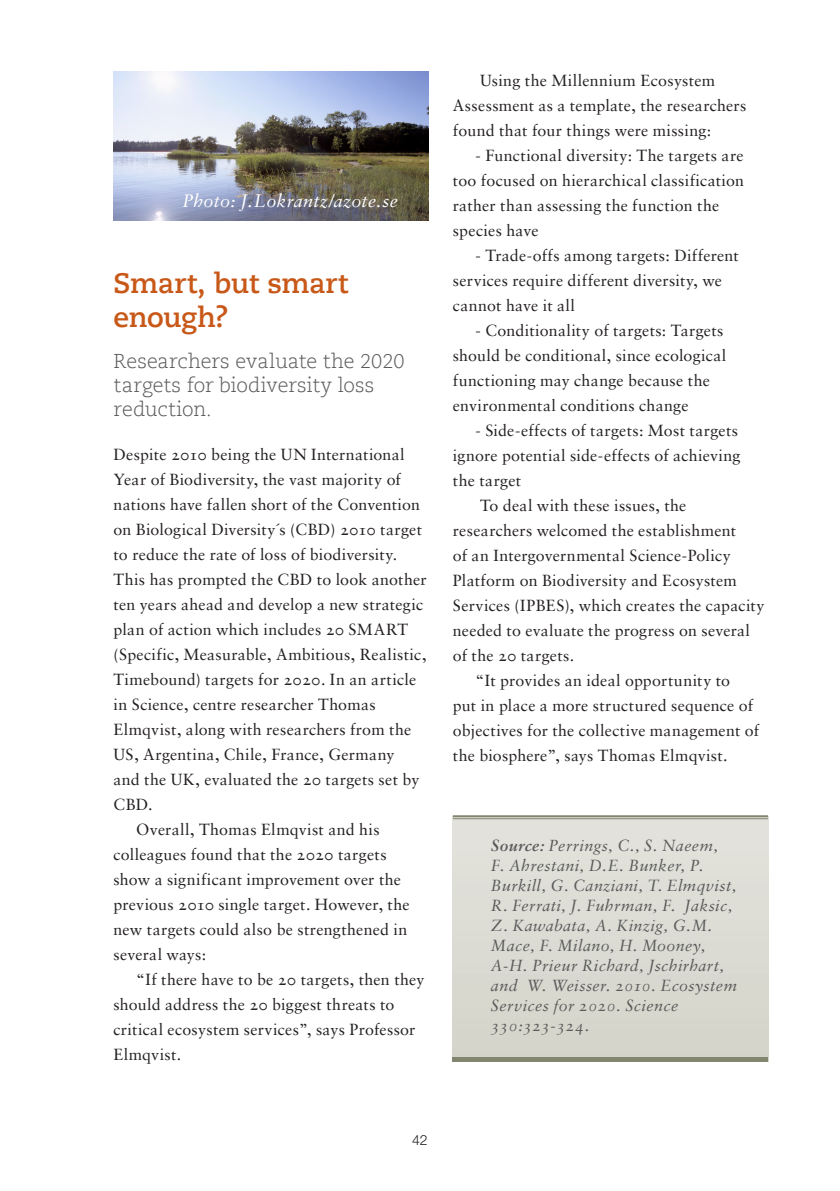
<style>
.page{position:relative;width:840px;height:1191px;background:#fff}
.page>*{position:absolute;margin:0;border:0;box-sizing:border-box;transform-origin:0 0}
.t1{font:700 28px/33.6px "Caecilia Com 75";letter-spacing:-.015em;color:#c85818}
.t2{font:300 20px/24px "Caecilia Com 45";color:#5a5a5a}
.t3{font:18px "Sabon Italic Os F";letter-spacing:.01em;color:#fff}
.t4{font:16px/25px "Sabon Roman Os F";letter-spacing:.015em;color:#231f20}
.t5{font:16px/20px "Sabon Italic Os F";letter-spacing:.025em;color:#5a5a5a}
.t6{font:300 14px "Helvetica Neue LT Std";color:#231f20}
.s1{font-family:"Sabon Bold Italic Os F"}
</style>
<div class="page">
<div style="left:452px;top:816px;width:315px;height:245px;background:#dcdcd5"></div>
<hr style="left:452px;top:1057px;width:315px;height:4px;background:#82866f">
<hr style="left:452px;top:818px;width:315px;height:1px;background:#82866f">
<hr style="left:452px;top:815px;width:315px;height:2px;background:#82866f">
<img style="left:114px;top:71px;width:314px;height:149px">
<p class="t3" style="left:182px;top:190px;width:217px">Photo: J.Lokrantz/azote.se</p>
<h1 class="t1" style="left:114px;top:266px;width:236px">Smart, but smart enough?</h1>
<p class="t2" style="left:114px;top:348px;width:292px">Researchers evaluate the 2020 targets for biodiversity loss reduction.</p>
<p class="t4" style="left:113px;top:442px;width:292px">Despite 2010 being the UN International</p>
<p class="t4" style="left:113px;top:467px;width:289px">Year of Biodiversity, the vast majority of</p>
<p class="t4" style="left:113px;top:492px;width:308px">nations have fallen short of the Convention</p>
<p class="t4" style="left:113px;top:517px;width:310px">on Biological Diversity´s (CBD) 2010 target</p>
<p class="t4" style="left:113px;top:542px;width:285px">to reduce the rate of loss of biodiversity.</p>
<p class="t4" style="left:113px;top:567px;width:314px">This has prompted the CBD to look another</p>
<p class="t4" style="left:113px;top:592px;width:311px">ten years ahead and develop a new strategic</p>
<p class="t4" style="left:113px;top:617px;width:296px">plan of action which includes 20 SMART</p>
<p class="t4" style="left:113px;top:642px;width:314px">(Specific, Measurable, Ambitious, Realistic,</p>
<p class="t4" style="left:113px;top:667px;width:304px">Timebound) targets for 2020. In an article</p>
<p class="t4" style="left:113px;top:692px;width:263px">in Science, centre researcher Thomas</p>
<p class="t4" style="left:113px;top:717px;width:299px">Elmqvist, along with researchers from the</p>
<p class="t4" style="left:113px;top:742px;width:282px">US, Argentina, Chile, France, Germany</p>
<p class="t4" style="left:113px;top:767px;width:307px">and the UK, evaluated the 20 targets set by</p>
<p class="t4" style="left:113px;top:792px;width:41px">CBD.</p>
<p class="t4" style="left:136px;top:817px;width:245px">Overall, Thomas Elmqvist and his</p>
<p class="t4" style="left:113px;top:842px;width:274px">colleagues found that the 2020 targets</p>
<p class="t4" style="left:113px;top:867px;width:289px">show a significant improvement over the</p>
<p class="t4" style="left:113px;top:892px;width:297px">previous 2010 single target. However, the</p>
<p class="t4" style="left:113px;top:917px;width:295px">new targets could also be strengthened in</p>
<p class="t4" style="left:113px;top:942px;width:94px">several ways:</p>
<p class="t4" style="left:136px;top:967px;width:290px">“If there have to be 20 targets, then they</p>
<p class="t4" style="left:113px;top:992px;width:282px">should address the 20 biggest threats to</p>
<p class="t4" style="left:113px;top:1017px;width:303px">critical ecosystem services”, says Professor</p>
<p class="t4" style="left:113px;top:1042px;width:69px">Elmqvist.</p>
<p class="t4" style="left:452px;top:67px;width:295px;text-indent:27px">Using the Millennium Ecosystem<br>Assessment as a template, the researchers found that four things were missing:</p>
<p class="t4" style="left:452px;top:142px;width:292px;text-indent:23px">- Functional diversity: The targets are too focused on hierarchical classification rather than assessing the function the species have</p>
<p class="t4" style="left:452px;top:242px;width:287px;text-indent:23px">- Trade-offs among targets: Different services require different diversity, we cannot have it all</p>
<p class="t4" style="left:452px;top:317px;width:275px;text-indent:23px">- Conditionality of targets: Targets should be conditional, since ecological functioning may change because the environmental conditions change</p>
<p class="t4" style="left:475px;top:417px;width:264px">- Side-effects of targets: Most targets</p>
<p class="t4" style="left:452px;top:442px;width:289px">ignore potential side-effects of achieving</p>
<p class="t4" style="left:452px;top:467px;width:70px">the target</p>
<p class="t4" style="left:479px;top:492px;width:208px">To deal with these issues, the</p>
<p class="t4" style="left:452px;top:517px;width:284px">researchers welcomed the establishment</p>
<p class="t4" style="left:452px;top:542px;width:279px">of an Intergovernmental Science-Policy</p>
<p class="t4" style="left:452px;top:567px;width:285px">Platform on Biodiversity and Ecosystem</p>
<p class="t4" style="left:452px;top:592px;width:313px">Services (IPBES), which creates the capacity</p>
<p class="t4" style="left:452px;top:617px;width:298px">needed to evaluate the progress on several</p>
<p class="t4" style="left:452px;top:642px;width:123px">of the 20 targets.</p>
<p class="t4" style="left:475px;top:667px;width:256px">“It provides an ideal opportunity to</p>
<p class="t4" style="left:452px;top:692px;width:301px">put in place a more structured sequence of</p>
<p class="t4" style="left:452px;top:717px;width:307px">objectives for the collective management of</p>
<p class="t4" style="left:452px;top:742px;width:276px">the biosphere”, says Thomas Elmqvist.</p>
<p class="t5" style="left:490px;top:835px;width:247px"><span class="s1">Source:</span> Perrings, C., S. Naeem,<br>F. Ahrestani, D.E. Bunker, P.<br>Burkill, G. Canziani, T. Elmqvist,<br>R. Ferrati, J. Fuhrman, F. Jaksic,<br>Z. Kawabata, A. Kinzig, G.M.<br>Mace, F. Milano, H. Mooney,<br>A-H. Prieur Richard, Jschirhart, and W. Weisser. 2010. Ecosystem<br>Services for 2020. Science<br>330:323-324.</p>
<p class="t6" style="left:412px;top:1131px;width:17px">42</p>
</div>
